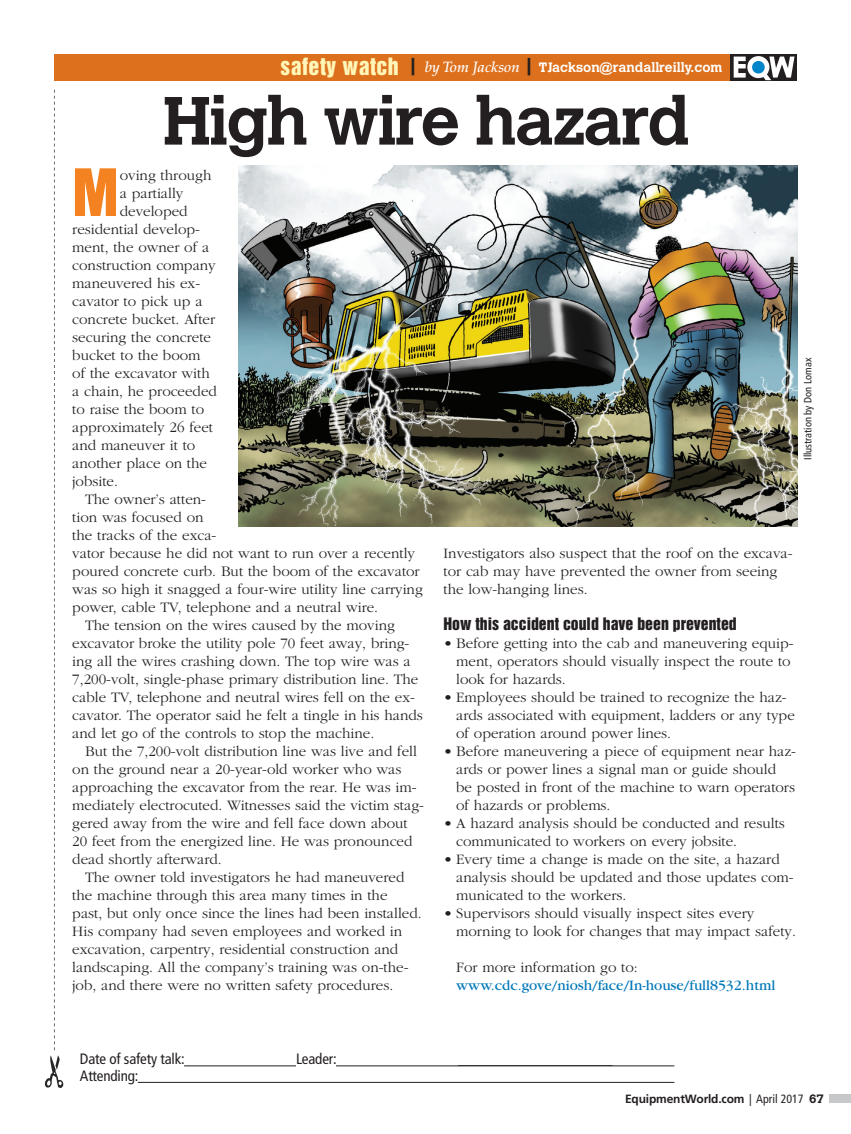
<style>
.page{position:relative;width:851px;height:1134px;background:#fff}
.page>*{position:absolute;margin:0;border:0;box-sizing:border-box;transform-origin:0 0}
.EW_Headline{font:700 67.5px "Calvert";letter-spacing:-.03em;color:#231f20}
.EW_Body{font:61.35px "Anton";color:#f58220}
.EW_Body_subhead{font:15.75px "Helvetica Inserat";color:#231f20}
.EW_Body-2{font:300 15px/18px "Garamond";color:#231f20}
.EW_Sidebar_body{font:condensed 15px "Frutiger";letter-spacing:-.01em;color:#231f20}
.EW_Body-3{font:15px "Garamond";color:#0078b7}
.t1{font:700 13.5px "Calvert";color:#fff}
.t2{font:700 12px "Frutiger";letter-spacing:-.015em;color:#231f20}
.t3{font:700 12px "Calvert";color:#231f20}
.t4{font:condensed 10.5px "Frutiger";color:#231f20}
.s1{font-family:"Helvetica Inserat";font-weight:400;font-size:21.9px;color:#fff6b7}
.s2{font-family:"Helvetica Inserat";font-weight:400;font-size:17.4px;color:#231f20}
.s3{font-family:"Palatino";font-weight:500;font-style:italic;font-size:15px}
.s4{font-family:"American Typewriter";font-weight:400}
.s5{font-weight:400;font-stretch:condensed}
</style>
<div class="page">
<div style="left:829px;top:1094px;width:21px;height:9px;background:#c7c8ca"></div>
<div style="left:54px;top:54px;width:676px;height:26px;background:#dd701c"></div>
<svg style="left:54px;top:90px;width:1px;height:960px"></svg>
<svg style="left:44px;top:1056px;width:19px;height:32px"></svg>
<hr style="left:184px;top:1066px;width:112px;height:1px;background:#231f20">
<hr style="left:336px;top:1066px;width:338px;height:1px;background:#231f20">
<hr style="left:138px;top:1082px;width:536px;height:1px;background:#231f20">
<div style="left:730px;top:54px;width:67px;height:26px;background:#231f20"></div>
<svg style="left:733px;top:56px;width:61px;height:24px"></svg>
<div style="left:752px;top:61px;width:12px;height:13px;background:#0084ca;border-radius:50%"></div>
<img style="left:238px;top:166px;width:559px;height:361px">
<p class="t1" style="left:280px;top:58px;width:443px"><span class="s1">safety watch</span> <span class="s2">|</span> <span class="s3">by Tom Jackson</span> <span class="s2">|</span> TJackson@randallreilly.com</p>
<p class="EW_Headline" style="left:163px;top:78px;width:528px">High wire hazard</p>
<p class="EW_Body" style="left:72px;top:144px;width:48px">M</p>
<p class="EW_Body-2" style="left:120px;top:167px;width:93px">oving through</p>
<p class="EW_Body-2" style="left:120px;top:185px;width:65px">a partially</p>
<p class="EW_Body-2" style="left:120px;top:203px;width:69px">developed</p>
<p class="EW_Body-2" style="left:72px;top:221px;width:129px">residential develop-</p>
<p class="EW_Body-2" style="left:72px;top:239px;width:138px">ment, the owner of a</p>
<p class="EW_Body-2" style="left:72px;top:257px;width:145px">construction company</p>
<p class="EW_Body-2" style="left:72px;top:275px;width:129px">maneuvered his ex-</p>
<p class="EW_Body-2" style="left:72px;top:293px;width:132px">cavator to pick up a</p>
<p class="EW_Body-2" style="left:72px;top:311px;width:144px">concrete bucket. After</p>
<p class="EW_Body-2" style="left:72px;top:329px;width:140px">securing the concrete</p>
<p class="EW_Body-2" style="left:72px;top:347px;width:130px">bucket to the boom</p>
<p class="EW_Body-2" style="left:72px;top:365px;width:139px">of the excavator with</p>
<p class="EW_Body-2" style="left:72px;top:383px;width:146px">a chain, he proceeded</p>
<p class="EW_Body-2" style="left:72px;top:401px;width:133px">to raise the boom to</p>
<p class="EW_Body-2" style="left:72px;top:419px;width:142px">approximately 26 feet</p>
<p class="EW_Body-2" style="left:72px;top:437px;width:125px">and maneuver it to</p>
<p class="EW_Body-2" style="left:72px;top:455px;width:136px">another place on the</p>
<p class="EW_Body-2" style="left:72px;top:473px;width:47px">jobsite.</p>
<p class="EW_Body-2" style="left:72px;top:491px;width:352px;text-indent:13px">The owner’s atten-<br>tion was focused on<br>the tracks of the exca-<br>vator because he did not want to run over a recently poured concrete curb. But the boom of the excavator was so high it snagged a four-wire utility line carrying power, cable TV, telephone and a neutral wire.</p>
<p class="EW_Body-2" style="left:72px;top:617px;width:352px;text-indent:13px">The tension on the wires caused by the moving excavator broke the utility pole 70 feet away, bring&shy;ing all the wires crashing down. The top wire was a 7,200-volt, single-phase primary distribution line. The cable TV, telephone and neutral wires fell on the ex&shy;cavator. The operator said he felt a tingle in his hands and let go of the controls to stop the machine.</p>
<p class="EW_Body-2" style="left:72px;top:743px;width:353px;text-indent:13px">But the 7,200-volt distribution line was live and fell on the ground near a 20-year-old worker who was approaching the excavator from the rear. He was im&shy;mediately electrocuted. Witnesses said the victim stag&shy;gered away from the wire and fell face down about 20 feet from the energized line. He was pronounced dead shortly afterward.</p>
<p class="EW_Body-2" style="left:72px;top:869px;width:351px;text-indent:13px">The owner told investigators he had maneuvered the machine through this area many times in the<br>past, but only once since the lines had been installed.<br>His company had seven employees and worked in excavation, carpentry, residential construction and landscaping. All the company’s training was on-the&shy;job, and there were no written safety procedures.</p>
<p class="t4" style="left:801px;top:460px;width:104px;rotate:-90deg">Illustration by Don Lomax</p>
<p class="EW_Body-2" style="left:443px;top:545px;width:350px">Investigators also suspect that the roof on the excava&shy;tor cab may have prevented the owner from seeing the low-hanging lines.</p>
<p class="EW_Body_subhead" style="left:443px;top:614px;width:295px">How this accident could have been prevented</p>
<p class="EW_Body-2" style="left:456px;top:635px;width:339px;text-indent:-13px">• Before getting into the cab and maneuvering equip&shy;ment, operators should visually inspect the route to look for hazards.</p>
<p class="EW_Body-2" style="left:456px;top:689px;width:340px;text-indent:-13px">• Employees should be trained to recognize the haz&shy;ards associated with equipment, ladders or any type of operation around power lines.</p>
<p class="EW_Body-2" style="left:456px;top:743px;width:341px;text-indent:-13px">• Before maneuvering a piece of equipment near haz&shy;ards or power lines a signal man or guide should<br>be posted in front of the machine to warn operators of hazards or problems.</p>
<p class="EW_Body-2" style="left:456px;top:815px;width:330px;text-indent:-13px">• A hazard analysis should be conducted and results communicated to workers on every jobsite.</p>
<p class="EW_Body-2" style="left:456px;top:851px;width:339px;text-indent:-13px">• Every time a change is made on the site, a hazard analysis should be updated and those updates com&shy;municated to the workers.</p>
<p class="EW_Body-2" style="left:456px;top:905px;width:341px;text-indent:-13px">• Supervisors should visually inspect sites every morning to look for changes that may impact safety.</p>
<p class="EW_Body-2" style="left:456px;top:959px;width:183px">For more information go to:</p>
<p class="EW_Body-3" style="left:456px;top:977px;width:320px">www.cdc.gove/niosh/face/In-house/full8532.html</p>
<p class="EW_Sidebar_body" style="left:80px;top:1050px;width:106px">Date of safety talk:</p>
<p class="EW_Sidebar_body" style="left:296px;top:1050px;width:42px">Leader:</p>
<p class="EW_Sidebar_body" style="left:80px;top:1067px;width:60px">Attending:</p>
<p class="EW_Sidebar_body" style="left:458px;top:1050px;width:156px">_____________________</p>
<p class="t2" style="left:625px;top:1092px;width:180px">EquipmentWorld.com <span class="s4">|</span> <span class="s5">April 2017</span></p>
<p class="t3" style="left:809px;top:1091px;width:16px">67</p>
</div>
